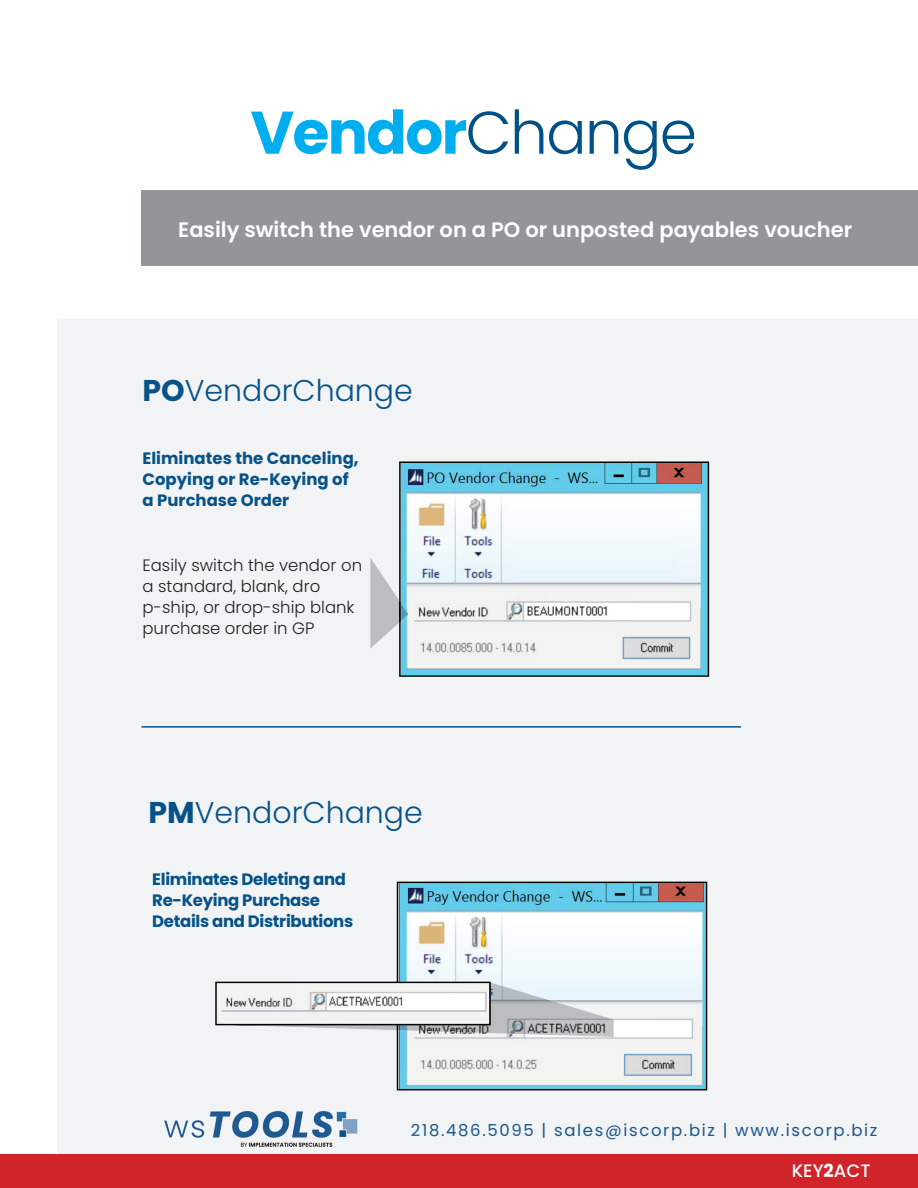
<style>
.page{position:relative;width:918px;height:1188px;background:#fff}
.page>*{position:absolute;margin:0;border:0;box-sizing:border-box;transform-origin:0 0}
.t1{font:700 60px "Poppins";letter-spacing:-.03em;color:#00aeef}
.t2{font:300 30px "Poppins";color:#075389}
.t3{font:600 21px "Poppins";color:#fff}
.t4{font:500 18px "Poppins";color:#fff}
.t5{font:300 16.5px/21px "Poppins";color:#231f20}
.t6{font:700 16.5px/21px "Poppins";letter-spacing:-.02em;color:#075389}
.t7{font:700 16.5px/21px "Poppins";color:#075389}
.t8{font:16.5px "Poppins";letter-spacing:.1em;color:#1b588c}
.s1{font-weight:300;color:#005187}
.s2{font-weight:700}
</style>
<div class="page">
<div style="left:141px;top:190px;width:777px;height:76px;background:#939598"></div>
<div style="left:57px;top:319px;width:861px;height:836px;background:#f2f3f4"></div>
<img style="left:153px;top:1106px;width:206px;height:42px">
<div style="left:0;top:1155px;width:918px;height:33px;background:#d1232a"></div>
<svg style="left:397px;top:882px;width:310px;height:208px"></svg>
<svg style="left:399px;top:461px;width:310px;height:216px"></svg>
<img style="left:399px;top:983px;width:215px;height:54px">
<svg style="left:215px;top:982px;width:276px;height:48px"></svg>
<img style="left:401px;top:603px;width:7px;height:18px">
<svg style="left:370px;top:557px;width:31px;height:92px"></svg>
<hr style="left:141px;top:726px;width:600px;height:2px;background:#075389">
<h1 class="t1" style="left:250px;top:98px;width:448px">Vendor<span class="s1">Change</span></h1>
<p class="t3" style="left:178px;top:217px;width:675px">Easily switch the vendor on a PO or unposted payables voucher</p>
<h2 class="t2" style="left:142px;top:373px;width:272px"><span class="s2">PO</span>VendorChange</h2>
<p class="t7" style="left:142px;top:448px;width:218px">Eliminates the Canceling,<br>Copying or Re-Keying of a Purchase Order</p>
<p class="t5" style="left:142px;top:555px;width:221px">Easily switch the vendor on a standard, blank, dro p-ship, or drop-ship blank purchase order in GP</p>
<h2 class="t2" style="left:148px;top:795px;width:276px"><span class="s2">PM</span>VendorChange</h2>
<p class="t6" style="left:152px;top:868px;width:203px">Eliminates Deleting and<br>Re-Keying Purchase<br>Details and Distributions</p>
<p class="t8" style="left:411px;top:1120px;width:468px">218.486.5095 | sales@iscorp.biz | www.iscorp.biz</p>
<p class="t4" style="left:792px;top:1160px;width:80px">KEY<span class="s2">2</span>ACT</p>
</div>
